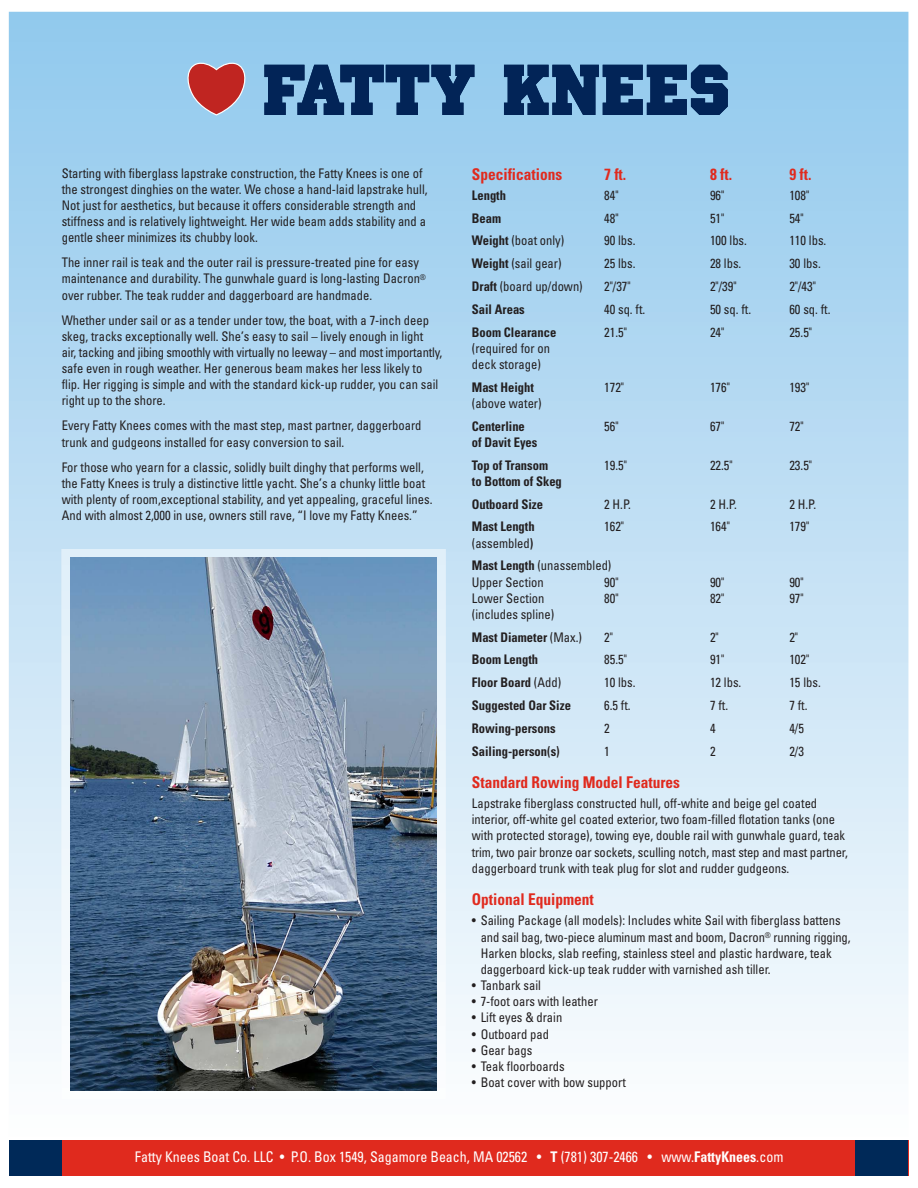
<style>
.page{position:relative;width:918px;height:1188px;background:#fff}
.page>*{position:absolute;margin:0;border:0;box-sizing:border-box;transform-origin:0 0}
.t1{font:700 condensed 16.2px "Univers";color:#e02a1e;scale:.95 1}
.t2{font:condensed 14.7px "Univers";color:#fff;scale:.95 1}
.t3{font:condensed 13.2px/16.2px "Univers";color:#231f20;scale:.95 1}
.t4{font:700 condensed 13.2px/22.8px "Univers";color:#231f20;scale:.95 1}
.s1{font-weight:700}
.s2{font-weight:400}
</style>
<div class="page">
<img style="left:9px;top:12px;width:899px;height:1129px">
<div style="left:9px;top:1141px;width:899px;height:35px;background:#e02a1e"></div>
<div style="left:9px;top:1141px;width:53px;height:35px;background:#002958"></div>
<div style="left:856px;top:1141px;width:52px;height:35px;background:#002958"></div>
<svg style="left:187px;top:63px;width:61px;height:53px;background:#b8646b"></svg>
<svg style="left:264px;top:65px;width:210px;height:50px;background:#3a628f"></svg>
<svg style="left:504px;top:65px;width:224px;height:50px;background:#284e7d"></svg>
<img style="left:62px;top:549px;width:383px;height:550px">
<img style="left:71px;top:558px;width:366px;height:532px">
<p class="t3" style="left:62px;top:166px;width:387px">Starting with fiberglass lapstrake construction, the Fatty Knees is one of the strongest dinghies on the water. We chose a hand-laid lapstrake hull, Not just for aesthetics, but because it offers considerable strength and stiffness and is relatively lightweight. Her wide beam adds stability and a gentle sheer minimizes its chubby look.</p>
<p class="t3" style="left:62px;top:256px;width:385px">The inner rail is teak and the outer rail is pressure-treated pine for easy maintenance and durability. The gunwhale guard is long-lasting Dacron<sup>® </sup>over rubber. The teak rudder and daggerboard are handmade.</p>
<p class="t3" style="left:62px;top:313px;width:402px">Whether under sail or as a tender under tow, the boat, with a 7-inch deep skeg, tracks exceptionally well. She’s easy to sail – lively enough in light<br>air, tacking and jibing smoothly with virtually no leeway – and most importantly, safe even in rough weather. Her generous beam makes her less likely to flip. Her rigging is simple and with the standard kick-up rudder, you can sail right up to the shore.</p>
<p class="t3" style="left:62px;top:419px;width:380px">Every Fatty Knees comes with the mast step, mast partner, daggerboard trunk and gudgeons installed for easy conversion to sail.</p>
<p class="t3" style="left:62px;top:460px;width:392px">For those who yearn for a classic, solidly built dinghy that performs well, the Fatty Knees is truly a distinctive little yacht. She’s a chunky little boat with plenty of room,exceptional stability, and yet appealing, graceful lines.<br>And with almost 2,000 in use, owners still rave, “I love my Fatty Knees.”</p>
<p class="t1" style="left:472px;top:168px;width:97px">Specifications</p>
<p class="t1" style="left:604px;top:168px;width:25px">7 ft.</p>
<p class="t1" style="left:710px;top:168px;width:25px">8 ft.</p>
<p class="t1" style="left:789px;top:168px;width:25px">9 ft.</p>
<p class="t4" style="left:472px;top:185px;width:38px">Length</p>
<p class="t3" style="left:604px;top:188px;width:17px">84"</p>
<p class="t3" style="left:710px;top:188px;width:17px">96"</p>
<p class="t3" style="left:789px;top:188px;width:22px">108"</p>
<p class="t4" style="left:472px;top:208px;width:32px">Beam</p>
<p class="t3" style="left:604px;top:211px;width:17px">48"</p>
<p class="t3" style="left:710px;top:211px;width:17px">51"</p>
<p class="t3" style="left:789px;top:211px;width:17px">54"</p>
<p class="t3" style="left:472px;top:234px;width:99px"><span class="s1">Weight</span> (boat only)</p>
<p class="t3" style="left:604px;top:234px;width:35px">90 lbs.</p>
<p class="t3" style="left:710px;top:234px;width:40px">100 lbs.</p>
<p class="t3" style="left:789px;top:234px;width:40px">110 lbs.</p>
<p class="t3" style="left:472px;top:257px;width:96px"><span class="s1">Weight</span> (sail gear)</p>
<p class="t3" style="left:604px;top:257px;width:35px">25 lbs.</p>
<p class="t3" style="left:710px;top:257px;width:35px">28 lbs.</p>
<p class="t3" style="left:789px;top:257px;width:35px">30 lbs.</p>
<p class="t3" style="left:472px;top:279px;width:118px"><span class="s1">Draft</span> (board up/down)</p>
<p class="t3" style="left:604px;top:279px;width:29px">2"/37"</p>
<p class="t3" style="left:710px;top:279px;width:29px">2"/39"</p>
<p class="t3" style="left:789px;top:279px;width:29px">2"/43"</p>
<p class="t4" style="left:472px;top:299px;width:57px">Sail Areas</p>
<p class="t3" style="left:604px;top:302px;width:45px">40 sq. ft.</p>
<p class="t3" style="left:710px;top:302px;width:45px">50 sq. ft.</p>
<p class="t3" style="left:789px;top:302px;width:45px">60 sq. ft.</p>
<p class="t4" style="left:472px;top:322px;width:90px">Boom Clearance</p>
<p class="t3" style="left:604px;top:325px;width:25px">21.5"</p>
<p class="t3" style="left:710px;top:325px;width:17px">24"</p>
<p class="t3" style="left:789px;top:325px;width:25px">25.5"</p>
<p class="t3" style="left:472px;top:341px;width:84px">(required for on deck storage)</p>
<p class="t4" style="left:472px;top:377px;width:67px">Mast Height</p>
<p class="t3" style="left:604px;top:380px;width:22px">172"</p>
<p class="t3" style="left:710px;top:380px;width:22px">176"</p>
<p class="t3" style="left:789px;top:380px;width:22px">193"</p>
<p class="t3" style="left:472px;top:396px;width:75px">(above water)</p>
<p class="t4" style="left:472px;top:416px;width:57px">Centerline</p>
<p class="t3" style="left:604px;top:419px;width:17px">56"</p>
<p class="t3" style="left:710px;top:419px;width:17px">67"</p>
<p class="t3" style="left:789px;top:419px;width:17px">72"</p>
<p class="t4" style="left:472px;top:432px;width:82px">of Davit Eyes<br>Top of Transom</p>
<p class="t3" style="left:604px;top:458px;width:25px">19.5"</p>
<p class="t3" style="left:710px;top:458px;width:25px">22.5"</p>
<p class="t3" style="left:789px;top:458px;width:25px">23.5"</p>
<p class="t4" style="left:472px;top:471px;width:96px">to Bottom of Skeg<br>Outboard Size</p>
<p class="t3" style="left:604px;top:497px;width:30px">2 H.P.</p>
<p class="t3" style="left:710px;top:497px;width:30px">2 H.P.</p>
<p class="t3" style="left:789px;top:497px;width:30px">2 H.P.</p>
<p class="t4" style="left:472px;top:517px;width:68px">Mast Length</p>
<p class="t3" style="left:604px;top:520px;width:22px">162"</p>
<p class="t3" style="left:710px;top:520px;width:22px">164"</p>
<p class="t3" style="left:789px;top:520px;width:22px">179"</p>
<p class="t3" style="left:472px;top:533px;width:148px;line-height:22.8px">(assembled<span class="s1">)<br>Mast Length</span> (unassembled)</p>
<p class="t3" style="left:472px;top:575px;width:77px">Upper Section</p>
<p class="t3" style="left:604px;top:575px;width:17px">90"</p>
<p class="t3" style="left:710px;top:575px;width:17px">90"</p>
<p class="t3" style="left:789px;top:575px;width:17px">90"</p>
<p class="t3" style="left:472px;top:591px;width:78px">Lower Section</p>
<p class="t3" style="left:604px;top:591px;width:17px">80"</p>
<p class="t3" style="left:710px;top:591px;width:17px">82"</p>
<p class="t3" style="left:789px;top:591px;width:17px">97"</p>
<p class="t3" style="left:472px;top:604px;width:118px;line-height:22.8px">(includes spline)<br><span class="s1">Mast Diameter</span> (Max.)</p>
<p class="t3" style="left:604px;top:630px;width:11px">2"</p>
<p class="t3" style="left:710px;top:630px;width:11px">2"</p>
<p class="t3" style="left:789px;top:630px;width:11px">2"</p>
<p class="t4" style="left:472px;top:650px;width:71px">Boom Length</p>
<p class="t3" style="left:604px;top:653px;width:25px">85.5"</p>
<p class="t3" style="left:710px;top:653px;width:17px">91"</p>
<p class="t3" style="left:789px;top:653px;width:22px">102"</p>
<p class="t4" style="left:472px;top:672px;width:96px">Floor Board <span class="s2">(Add)</span></p>
<p class="t3" style="left:604px;top:676px;width:35px">10 lbs.</p>
<p class="t3" style="left:710px;top:676px;width:35px">12 lbs.</p>
<p class="t3" style="left:789px;top:676px;width:35px">15 lbs.</p>
<p class="t4" style="left:472px;top:695px;width:106px">Suggested Oar Size</p>
<p class="t3" style="left:604px;top:698px;width:29px">6.5 ft.</p>
<p class="t3" style="left:710px;top:698px;width:21px">7 ft.</p>
<p class="t3" style="left:789px;top:698px;width:21px">7 ft.</p>
<p class="t4" style="left:472px;top:718px;width:90px">Rowing-persons</p>
<p class="t3" style="left:604px;top:721px;width:7px">2</p>
<p class="t3" style="left:710px;top:721px;width:7px">4</p>
<p class="t3" style="left:789px;top:721px;width:17px">4/5</p>
<p class="t4" style="left:472px;top:741px;width:94px">Sailing-person(s)</p>
<p class="t3" style="left:604px;top:744px;width:7px">1</p>
<p class="t3" style="left:710px;top:744px;width:7px">2</p>
<p class="t3" style="left:789px;top:744px;width:17px">2/3</p>
<p class="t1" style="left:472px;top:776px;width:221px">Standard Rowing Model Features</p>
<p class="t3" style="left:472px;top:797px;width:397px">Lapstrake fiberglass constructed hull, off-white and beige gel coated interior, off-white gel coated exterior, two foam-filled flotation tanks (one with protected storage), towing eye, double rail with gunwhale guard, teak trim, two pair bronze oar sockets, sculling notch, mast step and mast partner, daggerboard trunk with teak plug for slot and rudder gudgeons.</p>
<p class="t1" style="left:472px;top:893px;width:130px">Optional Equipment</p>
<p class="t3" style="left:481px;top:914px;width:391px;text-indent:-9px">• Sailing Package (all models): Includes white Sail with fiberglass battens and sail bag, two-piece aluminum mast and boom, Dacron<sup>®</sup> running rigging, Harken blocks, slab reefing, stainless steel and plastic hardware, teak daggerboard kick-up teak rudder with varnished ash tiller.</p>
<p class="t3" style="left:472px;top:978px;width:74px">• Tanbark sail</p>
<p class="t3" style="left:472px;top:995px;width:134px">• 7-foot oars with leather</p>
<p class="t3" style="left:472px;top:1011px;width:97px">• Lift eyes &amp; drain</p>
<p class="t3" style="left:472px;top:1027px;width:83px">• Outboard pad</p>
<p class="t3" style="left:472px;top:1043px;width:65px">• Gear bags</p>
<p class="t3" style="left:472px;top:1059px;width:99px">• Teak floorboards</p>
<p class="t3" style="left:472px;top:1075px;width:164px">• Boat cover with bow support</p>
<p class="t2" style="left:135px;top:1152px;width:684px">Fatty Knees Boat Co. LLC • P.O. Box 1549, Sagamore Beach, MA 02562 • <span class="s1">T</span> (781) 307-2466 • www.<span class="s1">FattyKnees</span>.com</p>
</div>
